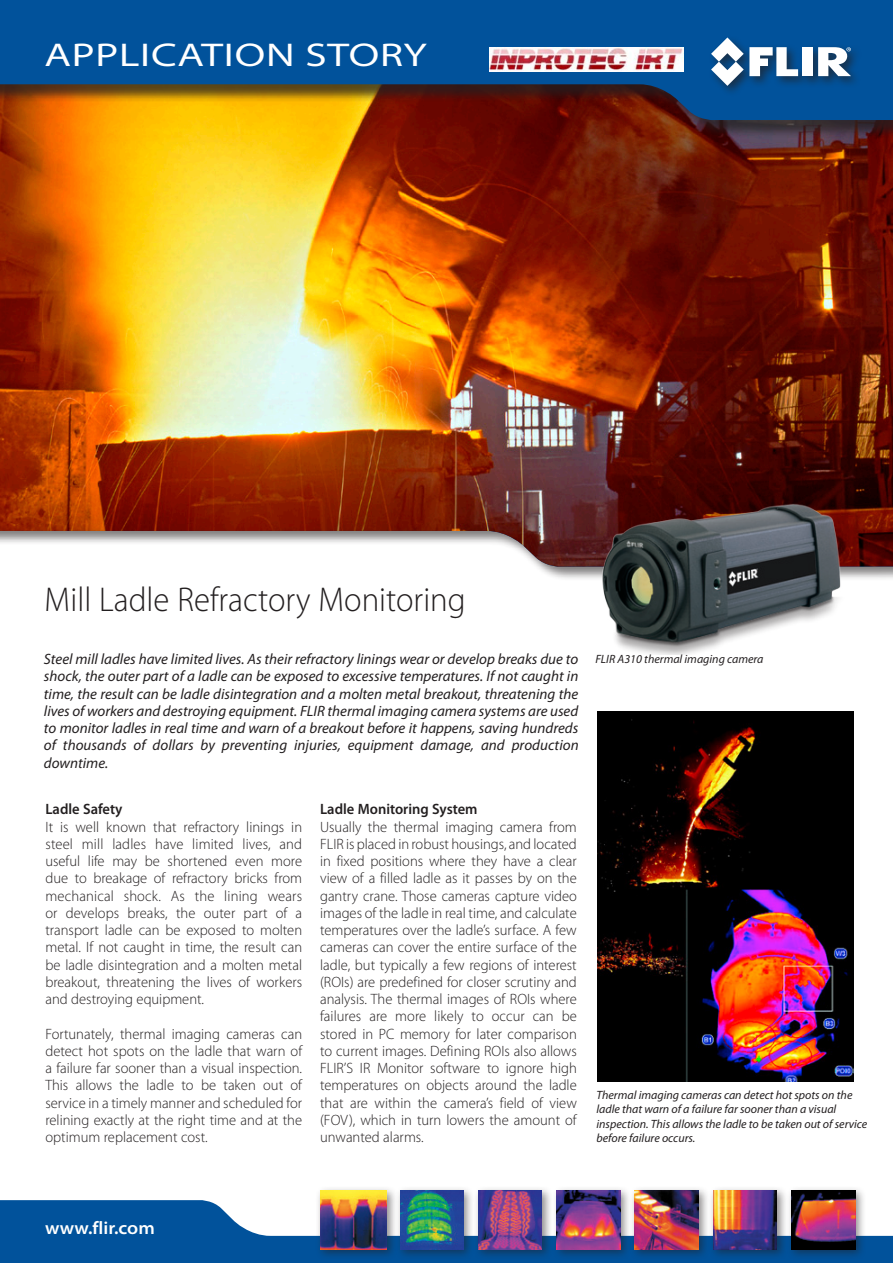
<style>
.page{position:relative;width:893px;height:1263px;background:#fff}
.page>*{position:absolute;margin:0;border:0;box-sizing:border-box;transform-origin:0 0}
.Titel{font:300 34.5px "Myriad Pro";color:#231f20;scale:.95 1}
.Normaal{font:semi-expanded 33px "Myriad Pro";letter-spacing:.02em;color:#fff;scale:1.2 1}
.Normaal-2{font:600 semi-expanded 18px "Myriad Pro";color:#fff}
.INLEIDING{font:300 15px/17.2px "Myriad Pro";color:#231f20;text-align:justify}
.INLEIDING-2{font:italic 15px/17.2px "Myriad Pro";letter-spacing:.005em;color:#231f20;text-align:justify}
.kop{font:600 15px "Myriad Pro";color:#231f20}
.t1{font:italic 12px/14.4px "Myriad Pro";color:#231f20}
</style>
<div class="page">
<img style="left:0;top:139px;width:893px;height:428px">
<div style="left:0;top:0;width:893px;height:139px;background:#231f20;opacity:.75"></div>
<svg style="left:0;top:0;width:893px;height:120px;background:#275274"></svg>
<svg style="left:0;top:1200px;width:893px;height:63px;fill:#01529b"></svg>
<div style="left:708px;top:34px;width:155px;height:63px;background:#231f20;opacity:.66"></div>
<div style="left:803px;top:47px;width:10px;height:29px;background:#fff"></div>
<svg style="left:711px;top:37px;width:87px;height:49px"></svg>
<svg style="left:818px;top:47px;width:33px;height:29px"></svg>
<div style="left:552px;top:1185px;width:80px;height:75px;background:#231f20;opacity:.52"></div>
<img style="left:557px;top:1191px;width:63px;height:58px">
<div style="left:630px;top:1185px;width:80px;height:75px;background:#231f20;opacity:.52"></div>
<img style="left:635px;top:1191px;width:64px;height:58px">
<div style="left:787px;top:1185px;width:80px;height:75px;background:#231f20;opacity:.52"></div>
<img style="left:792px;top:1191px;width:63px;height:58px">
<div style="left:708px;top:1185px;width:80px;height:75px;background:#231f20;opacity:.52"></div>
<img style="left:714px;top:1191px;width:63px;height:58px">
<div style="left:315px;top:1185px;width:83px;height:75px;background:#231f20;opacity:.52"></div>
<img style="left:320px;top:1191px;width:67px;height:58px">
<div style="left:473px;top:1185px;width:80px;height:75px;background:#231f20;opacity:.52"></div>
<img style="left:479px;top:1191px;width:63px;height:58px">
<div style="left:395px;top:1185px;width:80px;height:75px;background:#231f20;opacity:.52"></div>
<img style="left:400px;top:1191px;width:64px;height:58px">
<img style="left:579px;top:458px;width:280px;height:196px">
<img style="left:597px;top:711px;width:257px;height:370px">
<img style="left:490px;top:48px;width:194px;height:24px">
<p class="Normaal" style="left:44px;top:37px;width:320px">APPLICATION STORY</p>
<p class="Titel" style="left:45px;top:581px;width:445px">Mill Ladle Refractory Monitoring</p>
<p class="INLEIDING-2" style="left:44px;top:650px;width:536px">Steel mill ladles have limited lives. As their refractory linings wear or develop breaks due to shock, the outer part of a ladle can be exposed to excessive temperatures. If not caught in time, the result can be ladle disintegration and a molten metal breakout, threatening the lives of workers and destroying equipment. FLIR thermal imaging camera systems are used to monitor ladles in real time and warn of a breakout before it happens, saving hundreds of thousands of dollars by preventing injuries, equipment damage, and production downtime.</p>
<p class="t1" style="left:595px;top:652px;width:169px">FLIR A310 thermal imaging camera</p>
<p class="kop" style="left:45px;top:800px;width:79px">Ladle Safety</p>
<p class="INLEIDING" style="left:45px;top:818px;width:258px">It is well known that refractory linings in steel mill ladles have limited lives, and useful life may be shortened even more due to breakage of refractory bricks from mechanical shock. As the lining wears or develops breaks, the outer part of a transport ladle can be exposed to molten metal. If not caught in time, the result can be ladle disintegration and a molten metal breakout, threatening the lives of workers and destroying equipment.</p>
<p class="INLEIDING" style="left:45px;top:1025px;width:258px">Fortunately, thermal imaging cameras can detect hot spots on the ladle that warn of a failure far sooner than a visual inspection.<br>This allows the ladle to be taken out of service in a timely manner and scheduled for relining exactly at the right time and at the optimum replacement cost.</p>
<p class="kop" style="left:320px;top:800px;width:159px">Ladle Monitoring System</p>
<p class="INLEIDING" style="left:320px;top:818px;width:258px">Usually the thermal imaging camera from FLIR is placed in robust housings, and located in fixed positions where they have a clear view of a filled ladle as it passes by on the gantry crane. Those cameras capture video images of the ladle in real time, and calculate temperatures over the ladle’s surface. A few cameras can cover the entire surface of the ladle, but typically a few regions of interest (ROIs) are predefined for closer scrutiny and analysis. The thermal images of ROIs where failures are more likely to occur can be stored in PC memory for later comparison to current images. Defining ROIs also allows FLIR’S IR Monitor software to ignore high temperatures on objects around the ladle that are within the camera’s field of view (FOV), which in turn lowers the amount of unwanted alarms.</p>
<p class="t1" style="left:596px;top:1087px;width:272px">Thermal imaging cameras can detect hot spots on the ladle that warn of a failure far sooner than a visual inspection. This allows the ladle to be taken out of service before failure occurs.</p>
<p class="Normaal-2" style="left:45px;top:1218px;width:111px">www.flir.com</p>
</div>
